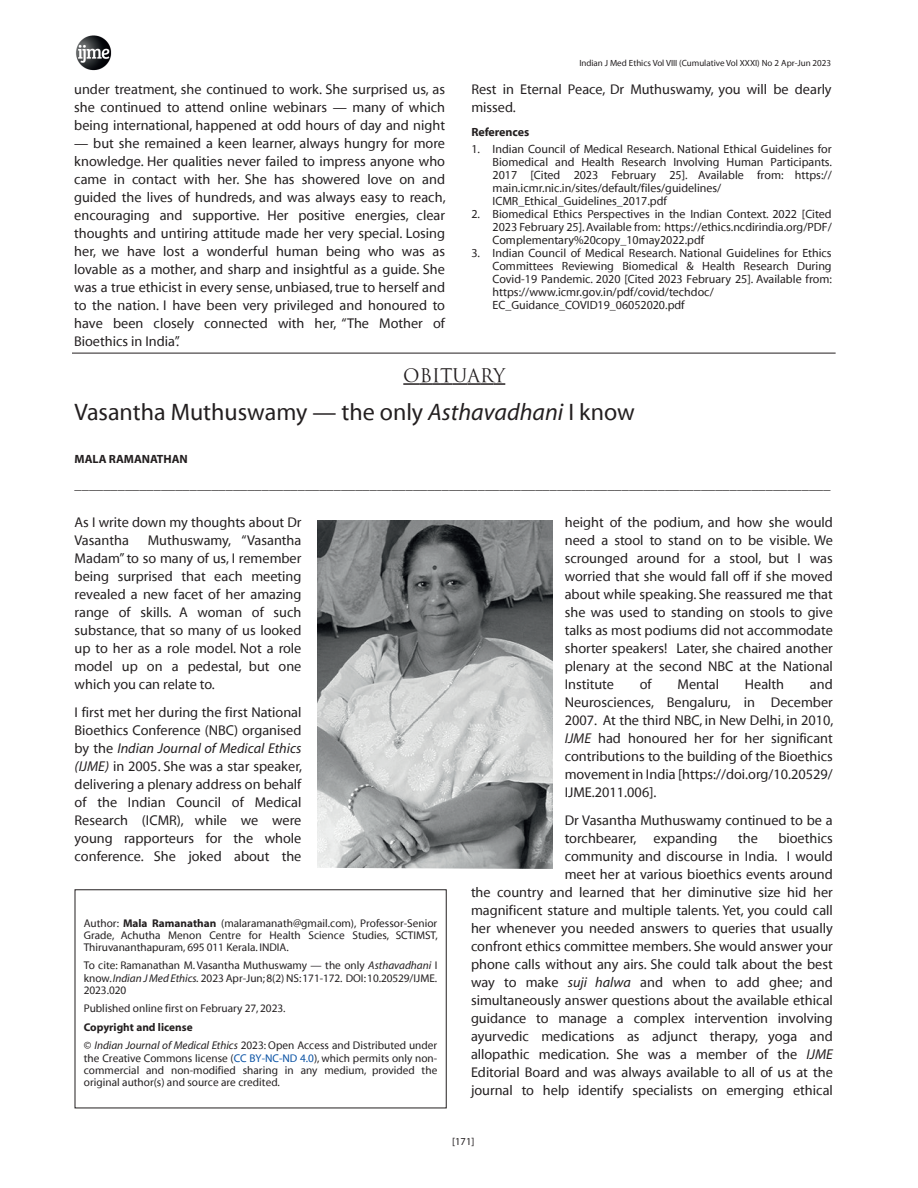
<style>
.page{position:relative;width:918px;height:1188px;background:#fff}
.page>*{position:absolute;margin:0;border:0;box-sizing:border-box;transform-origin:0 0}
.t1{font:24px "Myriad";color:#231f20}
.t2{font:18px "Trajan";color:#231f20}
.t3{font:14.25px/18px "Myriad";color:#231f20;text-align:justify}
.t4{font:12px/12.9px "Myriad";color:#231f20}
.t5{font:700 12px "Myriad";color:#231f20}
.t6{font:11.25px/12.1px "Myriad";color:#231f20;text-align:justify}
.t7{font:10.5px "Myriad";color:#231f20}
.t8{font:9px "Myriad";color:#231f20}
.s1{font-style:italic}
.s2{font-weight:700}
.s3{color:#0750a3}
</style>
<div class="page">
<img style="left:76px;top:35px;width:36px;height:36px">
<hr style="left:72px;top:353px;width:764px;height:1px;background:#231f20">
<svg style="left:403px;top:383px;width:102px;height:2px"></svg>
<div style="left:75px;top:889px;width:372px;height:219px;border:1px solid #231f20"></div>
<img style="left:318px;top:520px;width:234px;height:349px">
<p class="t3" style="left:74px;top:81px;width:372px">under treatment, she continued to work. She surprised us, as she continued to attend online webinars — many of which being international, happened at odd hours of day and night</p>
<p class="t3" style="left:74px;top:135px;width:373px">— but she remained a keen learner, always hungry for more knowledge. Her qualities never failed to impress anyone who came in contact with her. She has showered love on and guided the lives of hundreds, and was always easy to reach, encouraging and supportive. Her positive energies, clear thoughts and untiring attitude made her very special. Losing her, we have lost a wonderful human being who was as lovable as a mother, and sharp and insightful as a guide. She was a true ethicist in every sense, unbiased, true to herself and to the nation. I have been very privileged and honoured to have been closely connected with her, “The Mother of Bioethics in India”.</p>
<p class="t8" style="left:579px;top:58px;width:253px">Indian J Med Ethics Vol VIII (Cumulative Vol XXXI) No 2 Apr-Jun 2023</p>
<p class="t3" style="left:471px;top:81px;width:362px">Rest in Eternal Peace, Dr Muthuswamy, you will be dearly missed.</p>
<p class="t5" style="left:471px;top:126px;width:60px">References</p>
<p class="t4" style="left:493px;top:143px;width:341px;text-indent:-21px">1. Indian Council of Medical Research. National Ethical Guidelines for Biomedical and Health Research Involving Human Participants.<br>2017 [Cited 2023 February 25]. Available from: https:// main.icmr.nic.in/sites/default/files/guidelines/ ICMR_Ethical_Guidelines_2017.pdf</p>
<p class="t4" style="left:493px;top:208px;width:341px;text-align:justify;text-indent:-21px">2. Biomedical Ethics Perspectives in the Indian Context. 2022 [Cited 2023 February 25].Available from: https://ethics.ncdirindia.org/PDF/ Complementary%20copy_10may2022.pdf</p>
<p class="t4" style="left:493px;top:247px;width:341px;text-indent:-21px">3. Indian Council of Medical Research. National Guidelines for Ethics Committees Reviewing Biomedical &amp; Health Research During Covid-19 Pandemic. 2020 [Cited 2023 February 25]. Available from: https://www.icmr.gov.in/pdf/covid/techdoc/ EC_Guidance_COVID19_06052020.pdf</p>
<p class="t2" style="left:403px;top:364px;width:104px">OBITUARY</p>
<h1 class="t1" style="left:75px;top:400px;width:562px">Vasantha Muthuswamy — the only <span class="s1">Asthavadhani</span> I know</h1>
<p class="t5" style="left:75px;top:453px;width:115px">MALA RAMANATHAN</p>
<p class="t3" style="left:75px;top:476px;width:757px">_________________________________________________________________________________________________________</p>
<p class="t3" style="left:565px;top:514px;width:270px">height of the podium, and how she would need a stool to stand on to be visible. We scrounged around for a stool, but I was worried that she would fall off if she moved about while speaking. She reassured me that she was used to standing on stools to give talks as most podiums did not accommodate shorter speakers! Later, she chaired another plenary at the second NBC at the National Institute</p>
<p class="t3" style="left:74px;top:513px;width:229px">As I write down my thoughts about Dr<br>Vasantha</p>
<p class="t3" style="left:75px;top:531px;width:228px;text-indent:73px">Muthuswamy, “Vasantha Madam” to so many of us, I remember being surprised that each meeting revealed a new facet of her amazing range of skills. A woman of such substance, that so many of us looked up to her as a role model. Not a role model up on a pedestal, but one which you can relate to.</p>
<p class="t3" style="left:75px;top:704px;width:229px">I first met her during the first National Bioethics Conference (NBC) organised by the <span class="s1">Indian Journal of Medical Ethics (IJME)</span> in 2005. She was a star speaker, delivering a plenary address on behalf of the Indian Council of Medical Research (ICMR), while we were young rapporteurs for the whole conference. She joked about the</p>
<p class="t3" style="left:640px;top:676px;width:13px">of</p>
<p class="t3" style="left:678px;top:676px;width:43px">Mental</p>
<p class="t3" style="left:745px;top:676px;width:41px">Health</p>
<p class="t3" style="left:565px;top:676px;width:270px;text-indent:245px">and Neurosciences, Bengaluru, in December 2007. At the third NBC, in New Delhi, in 2010, <span class="s1">IJME</span> had honoured her for her significant contributions to the building of the Bioethics movement in India [https://doi.org/10.20529/ IJME.2011.006].</p>
<p class="t3" style="left:565px;top:812px;width:270px">Dr Vasantha Muthuswamy continued to be a torchbearer, expanding</p>
<p class="t3" style="left:471px;top:830px;width:363px;text-align:right">bioethics<br>community and discourse in India. I would<br>meet her at various bioethics events around<br>the country and learned that her diminutive size hid her magnificent stature and multiple talents. Yet, you could call her whenever you needed answers to queries that usually confront ethics committee members. She would answer your phone calls without any airs. She could talk about the best way to make <span class="s1">suji halwa</span> and when to add ghee; and simultaneously answer questions about the available ethical guidance to manage a complex intervention involving ayurvedic medications as adjunct therapy, yoga and allopathic medication. She was a member of the <span class="s1">IJME </span>Editorial Board and was always available to all of us at the journal to help identify specialists on emerging ethical</p>
<p class="t3" style="left:738px;top:830px;width:21px">the</p>
<p class="t6" style="left:84px;top:917px;width:356px">Author: <span class="s2">Mala Ramanathan</span> (malaramanath@gmail.com), Professor-Senior Grade, Achutha Menon Centre for Health Science Studies, SCTIMST, Thiruvananthapuram, 695 011 Kerala. INDIA.</p>
<p class="t6" style="left:84px;top:960px;width:355px">To cite: Ramanathan M. Vasantha Muthuswamy — the only <span class="s1">Asthavadhani</span> I know.<span class="s1">Indian JMed Ethics.</span> 2023 Apr-Jun;8(2) NS:171-172. DOI:10.20529/IJME.<br>2023.020</p>
<p class="t6" style="left:84px;top:1003px;width:203px">Published online first on February 27, 2023.</p>
<p class="t6" style="left:84px;top:1018px;width:355px;line-height:18.6px"><span class="s2">Copyright and license<br></span>© <span class="s1">Indian Journal of Medical Ethics</span> 2023: Open Access and Distributed under</p>
<p class="t6" style="left:84px;top:1052px;width:355px">the Creative Commons license (<span class="s3">CC BY-NC-ND 4.0</span>), which permits only non&shy;commercial and non-modified sharing in any medium, provided the original author(s) and source are credited.</p>
<p class="t7" style="left:452px;top:1137px;width:24px">[171]</p>
</div>
